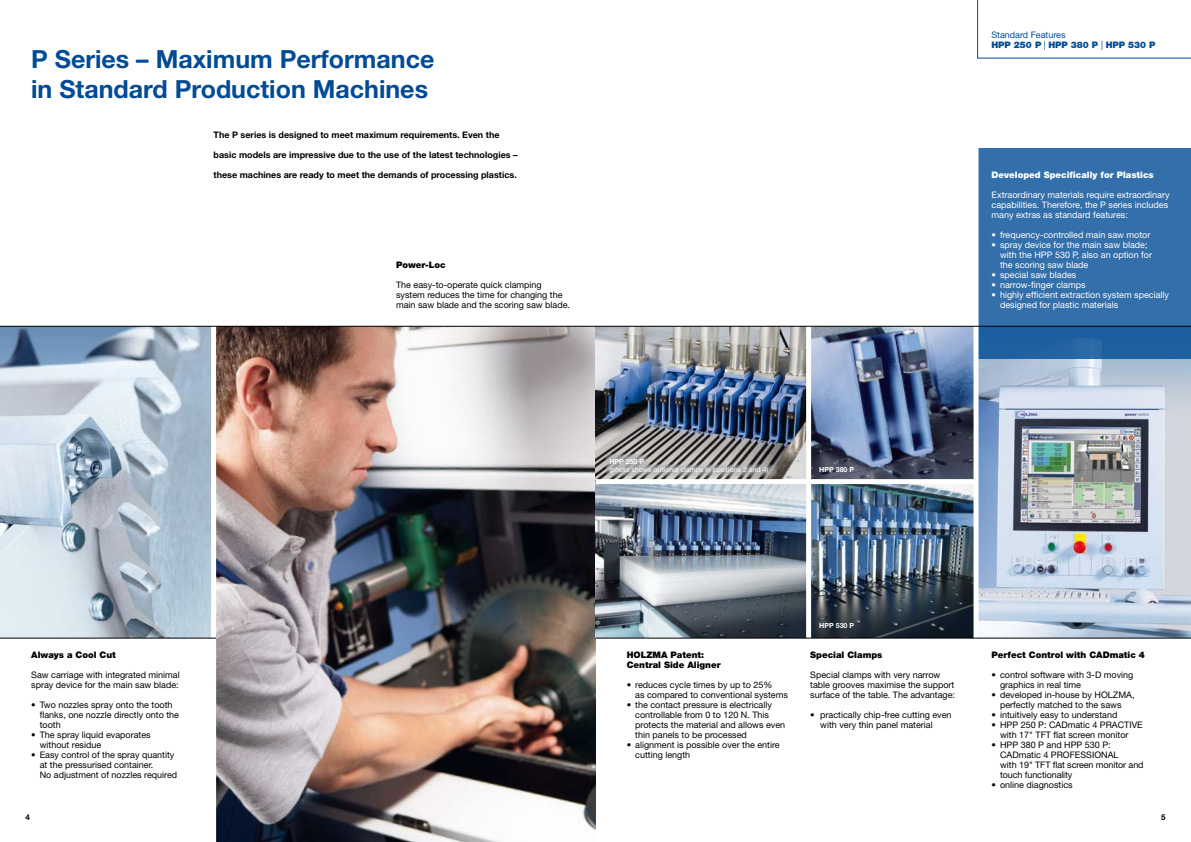
<style>
.page{position:relative;width:1191px;height:842px;background:#fff}
.page>*{position:absolute;margin:0;border:0;box-sizing:border-box;transform-origin:0 0}
.t1{font:700 25px/30px "Helvetica Neue";color:#004b95}
.t2{font:9px/10px "Helvetica Neue";color:#000}
.t3{font:9px/10px "Helvetica Neue";color:#fff}
.t4{font:700 9px "Helvetica Neue";color:#000}
.t5{font:900 9px/10px "Helvetica Neue";color:#000}
.t6{font:900 9px/10px "Helvetica Neue";color:#004b95}
.t7{font:900 9px "Helvetica Neue";color:#fff}
.t8{font:700 8px "Helvetica Neue";color:#000}
.t9{font:7px "Helvetica Neue";color:#fff}
.t10{font:700 7px "Helvetica Neue";color:#fff}
.s1{font-weight:400}
</style>
<div class="page">
<img style="left:216px;top:327px;width:379px;height:515px">
<img style="left:0;top:327px;width:211px;height:311px">
<img style="left:978px;top:358px;width:213px;height:280px">
<svg style="left:977px;top:0;width:214px;height:58px"></svg>
<svg style="left:978px;top:148px;width:213px;height:210px;fill:#336faa"></svg>
<img style="left:811px;top:327px;width:162px;height:152px">
<img style="left:811px;top:484px;width:162px;height:154px">
<img style="left:595px;top:484px;width:211px;height:154px">
<img style="left:595px;top:327px;width:211px;height:152px">
<hr style="left:0;top:326px;width:1191px;height:1px;background:#000">
<hr style="left:0;top:638px;width:216px;height:1px;background:#000">
<hr style="left:595px;top:638px;width:596px;height:1px;background:#000">
<svg style="left:605px;top:454px;width:172px;height:23px"></svg>
<h1 class="t1" style="left:31px;top:44px;width:405px">P Series – Maximum Performance in Standard Production Machines</h1>
<p class="t4" style="left:214px;top:130px;width:287px">The P series is designed to meet maximum requirements. Even the</p>
<p class="t4" style="left:214px;top:150px;width:305px">basic models are impressive due to the use of the latest technologies –</p>
<p class="t4" style="left:214px;top:170px;width:305px">these machines are ready to meet the demands of processing plastics.</p>
<p class="t5" style="left:396px;top:260px;width:51px">Power-Loc</p>
<p class="t2" style="left:396px;top:280px;width:176px">The easy-to-operate quick clamping system reduces the time for changing the main saw blade and the scoring saw blade.</p>
<p class="t10" style="left:609px;top:457px;width:36px">HPP 250 P</p>
<p class="t9" style="left:609px;top:465px;width:160px">(photo shows optional clamps in positions 2 and 4)</p>
<p class="t10" style="left:819px;top:465px;width:36px">HPP 380 P</p>
<p class="t6" style="left:991px;top:30px;width:166px"><span class="s1">Standard Features<br></span>HPP 250 P <span class="s1">|</span> HPP 380 P <span class="s1">|</span> HPP 530 P</p>
<p class="t7" style="left:991px;top:170px;width:164px">Developed Specifically for Plastics</p>
<p class="t3" style="left:991px;top:190px;width:180px">Extraordinary materials require extraordinary capabilities. Therefore, the P series includes many extras as standard features:</p>
<p class="t3" style="left:991px;top:230px;width:160px">• frequency-controlled main saw motor</p>
<p class="t3" style="left:1000px;top:240px;width:153px;text-indent:-9px">• spray device for the main saw blade; with the HPP 530 P, also an option for the scoring saw blade</p>
<p class="t3" style="left:991px;top:270px;width:86px">• special saw blades</p>
<p class="t3" style="left:991px;top:280px;width:96px">• narrow-finger clamps</p>
<p class="t3" style="left:1000px;top:290px;width:171px;text-indent:-9px">• highly efficient extraction system specially designed for plastic materials</p>
<p class="t5" style="left:31px;top:650px;width:86px">Always a Cool Cut</p>
<p class="t2" style="left:31px;top:670px;width:150px">Saw carriage with integrated minimal spray device for the main saw blade:</p>
<p class="t2" style="left:40px;top:700px;width:141px;text-indent:-9px">• Two nozzles spray onto the tooth flanks, one nozzle directly onto the tooth</p>
<p class="t2" style="left:40px;top:730px;width:113px;text-indent:-9px">• The spray liquid evaporates without residue</p>
<p class="t2" style="left:40px;top:750px;width:139px;text-indent:-9px">• Easy control of the spray quantity at the pressurised container.<br>No adjustment of nozzles required</p>
<p class="t5" style="left:626px;top:650px;width:96px">HOLZMA Patent:<br>Central Side Aligner</p>
<p class="t2" style="left:635px;top:680px;width:154px;text-indent:-9px">• reduces cycle times by up to 25%<br>as compared to conventional systems</p>
<p class="t2" style="left:635px;top:700px;width:152px;text-indent:-9px">• the contact pressure is electrically controllable from 0 to 120 N. This protects the material and allows even thin panels to be processed</p>
<p class="t2" style="left:635px;top:740px;width:146px;text-indent:-9px">• alignment is possible over the entire cutting length</p>
<p class="t10" style="left:819px;top:622px;width:36px">HPP 530 P</p>
<p class="t5" style="left:810px;top:650px;width:74px">Special Clamps</p>
<p class="t2" style="left:810px;top:670px;width:146px">Special clamps with very narrow table grooves maximise the support surface of the table. The advantage:</p>
<p class="t2" style="left:820px;top:710px;width:133px;text-indent:-10px">• practically chip-free cutting even with very thin panel material</p>
<p class="t5" style="left:991px;top:650px;width:155px">Perfect Control with CADmatic 4</p>
<p class="t2" style="left:1000px;top:670px;width:135px;text-indent:-9px">• control software with 3-D moving graphics in real time</p>
<p class="t2" style="left:991px;top:690px;width:145px;text-align:center">• developed in-house by HOLZMA, perfectly matched to the saws</p>
<p class="t2" style="left:991px;top:710px;width:127px">• intuitively easy to understand</p>
<p class="t2" style="left:1000px;top:720px;width:144px;text-indent:-9px">• HPP 250 P: CADmatic 4 PRACTIVE with 17" TFT flat screen monitor</p>
<p class="t2" style="left:1000px;top:740px;width:145px;text-indent:-9px">• HPP 380 P and HPP 530 P:<br>CADmatic 4 PROFESSIONAL<br>with 19" TFT flat screen monitor and touch functionality</p>
<p class="t2" style="left:991px;top:780px;width:83px">• online diagnostics</p>
<p class="t8" style="left:26px;top:812px;width:6px">4</p>
<p class="t8" style="left:1161px;top:812px;width:6px">5</p>
</div>
